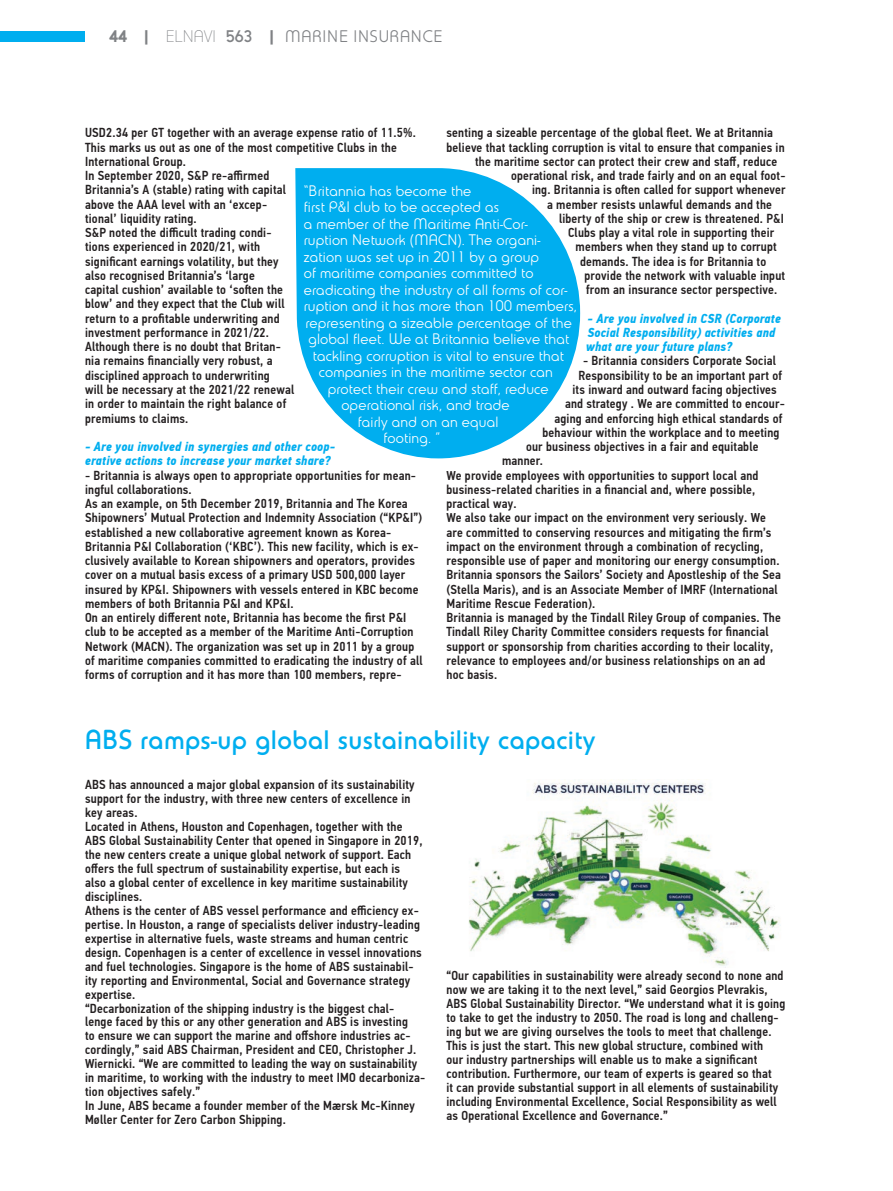
<style>
.page{position:relative;width:893px;height:1191px;background:#fff}
.page>*{position:absolute;margin:0;border:0;box-sizing:border-box;transform-origin:0 0}
.t1{font:500 27px "PF Universal";letter-spacing:.015em;color:#00aeef}
.t2{font:16.5px "PF Universal";letter-spacing:.05em;color:#808285}
.t3{font:300 16.5px "PF Universal";color:#808285}
.t4{font:15px "PF Universal";letter-spacing:.015em;color:#fff}
.t5{font:500 13.05px/14.2px "PF Din Text Cond Pro";letter-spacing:.015em;color:#231f20}
.t6{font:italic 700 13.05px/14.2px "PF Din Text Cond Pro";letter-spacing:.015em;color:#00aeef}
.s1{font-weight:700}
.s2{font-weight:500}
</style>
<div class="page">
<div style="left:0;top:31px;width:85px;height:11px;background:#00aeef"></div>
<svg style="left:295px;top:168px;width:285px;height:290px;fill:#00aeef"></svg>
<img style="left:468px;top:780px;width:313px;height:186px">
<p class="t3" style="left:109px;top:26px;width:169px"><span class="s1">44 |</span> ΕLNAVI <span class="s2">563</span> <span class="s1">|</span></p>
<p class="t2" style="left:285px;top:26px;width:159px">MARINE INSURANCE</p>
<p class="t5" style="left:446px;top:126px;width:328px">senting a sizeable percentage of the global fleet. We at Britannia</p>
<p class="t5" style="left:446px;top:140px;width:340px">believe that tackling corruption is vital to ensure that companies in</p>
<p class="t5" style="left:475px;top:154px;width:304px">the maritime sector can protect their crew and staff, reduce</p>
<p class="t5" style="left:511px;top:169px;width:276px">operational risk, and trade fairly and on an equal foot-</p>
<p class="t5" style="left:532px;top:183px;width:255px">ing. Britannia is often called for support whenever</p>
<p class="t5" style="left:547px;top:197px;width:227px">a member resists unlawful demands and the</p>
<p class="t5" style="left:559px;top:211px;width:226px">liberty of the ship or crew is threatened. P&amp;I</p>
<p class="t5" style="left:568px;top:226px;width:208px">Clubs play a vital role in supporting their</p>
<p class="t5" style="left:575px;top:240px;width:203px">members when they stand up to corrupt</p>
<p class="t5" style="left:580px;top:254px;width:188px">demands. The idea is for Britannia to</p>
<p class="t5" style="left:584px;top:268px;width:202px">provide the network with valuable input</p>
<p class="t5" style="left:586px;top:283px;width:193px">from an insurance sector perspective.</p>
<p class="t6" style="left:586px;top:311px;width:196px">- Are you involved in CSR (Corporate<br>Social Responsibility) activities and what are your future plans?</p>
<p class="t5" style="left:583px;top:354px;width:195px">- Britannia considers Corporate Social</p>
<p class="t5" style="left:578px;top:368px;width:205px">Responsibility to be an important part of</p>
<p class="t5" style="left:572px;top:382px;width:206px">its inward and outward facing objectives</p>
<p class="t5" style="left:565px;top:397px;width:221px">and strategy . We are committed to encour-</p>
<p class="t5" style="left:554px;top:411px;width:229px">aging and enforcing high ethical standards of</p>
<p class="t5" style="left:542px;top:425px;width:239px">behaviour within the workplace and to meeting</p>
<p class="t5" style="left:526px;top:439px;width:234px">our business objectives in a fair and equitable</p>
<p class="t5" style="left:502px;top:454px;width:42px">manner.</p>
<p class="t5" style="left:446px;top:468px;width:313px">We provide employees with opportunities to support local and business-related charities in a financial and, where possible, practical way.</p>
<p class="t5" style="left:446px;top:511px;width:334px">We also take our impact on the environment very seriously. We are committed to conserving resources and mitigating the firm’s impact on the environment through a combination of recycling, responsible use of paper and monitoring our energy consumption.</p>
<p class="t5" style="left:446px;top:568px;width:336px">Britannia sponsors the Sailors’ Society and Apostleship of the Sea (Stella Maris), and is an Associate Member of IMRF (International<br>Maritime Rescue Federation).</p>
<p class="t5" style="left:446px;top:610px;width:336px">Britannia is managed by the Tindall Riley Group of companies. The Tindall Riley Charity Committee considers requests for financial support or sponsorship from charities according to their locality, relevance to employees and/or business relationships on an ad hoc basis.</p>
<p class="t5" style="left:85px;top:126px;width:332px">USD2.34 per GT together with an average expense ratio of 11.5%.<br>This marks us out as one of the most competitive Clubs in the<br>International Group.</p>
<p class="t5" style="left:85px;top:169px;width:203px">In September 2020, S&amp;P re-affirmed Britannia’s A (stable) rating with capital above the AAA level with an ‘excep&shy;tional’ liquidity rating.</p>
<p class="t5" style="left:85px;top:226px;width:201px">S&amp;P noted the difficult trading condi&shy;tions experienced in 2020/21, with significant earnings volatility, but they also recognised Britannia’s ‘large capital cushion’ available to ‘soften the blow’ and they expect that the Club will return to a profitable underwriting and investment performance in 2021/22.</p>
<p class="t5" style="left:85px;top:340px;width:211px">Although there is no doubt that Britan&shy;nia remains financially very robust, a disciplined approach to underwriting<br>will be necessary at the 2021/22 renewal in order to maintain the right balance of premiums to claims.</p>
<p class="t6" style="left:85px;top:439px;width:251px">- Are you involved in synergies and other coop&shy;erative actions to increase your market share?</p>
<p class="t5" style="left:85px;top:468px;width:332px">- Britannia is always open to appropriate opportunities for mean&shy;ingful collaborations.</p>
<p class="t5" style="left:85px;top:496px;width:339px">As an example, on 5th December 2019, Britannia and The Korea Shipowners’ Mutual Protection and Indemnity Association (“KP&amp;I”) established a new collaborative agreement known as Korea-Britannia P&amp;I Collaboration (‘KBC’). This new facility, which is ex&shy;clusively available to Korean shipowners and operators, provides cover on a mutual basis excess of a primary USD 500,000 layer insured by KP&amp;I. Shipowners with vessels entered in KBC become members of both Britannia P&amp;I and KP&amp;I.</p>
<p class="t5" style="left:85px;top:610px;width:339px">On an entirely different note, Britannia has become the first P&amp;I club to be accepted as a member of the Maritime Anti-Corruption Network (MACN). The organization was set up in 2011 by a group of maritime companies committed to eradicating the industry of all forms of corruption and it has more than 100 members, repre-</p>
<p class="t4" style="left:304px;top:182px;width:169px">“Britannia has become the</p>
<p class="t4" style="left:304px;top:198px;width:197px">first P&amp;I club to be accepted as</p>
<p class="t4" style="left:304px;top:215px;width:226px">a member of the Maritime Anti-Cor-</p>
<p class="t4" style="left:304px;top:231px;width:238px">ruption Network (MACN). The organi-</p>
<p class="t4" style="left:304px;top:248px;width:237px">zation was set up in 2011 by a group</p>
<p class="t4" style="left:304px;top:264px;width:231px">of maritime companies committed to</p>
<p class="t4" style="left:304px;top:281px;width:265px">eradicating the industry of all forms of cor-</p>
<p class="t4" style="left:304px;top:297px;width:275px">ruption and it has more than 100 members,</p>
<p class="t4" style="left:305px;top:314px;width:268px">representing a sizeable percentage of the</p>
<p class="t4" style="left:308px;top:330px;width:262px">global fleet. We at Britannia believe that</p>
<p class="t4" style="left:313px;top:347px;width:253px">tackling corruption is vital to ensure that</p>
<p class="t4" style="left:319px;top:363px;width:235px">companies in the maritime sector can</p>
<p class="t4" style="left:328px;top:380px;width:222px">protect their crew and staff, reduce</p>
<p class="t4" style="left:341px;top:396px;width:170px">operational risk, and trade</p>
<p class="t4" style="left:358px;top:413px;width:142px">fairly and on an equal</p>
<p class="t4" style="left:383px;top:429px;width:58px">footing. ”</p>
<p class="t1" style="left:85px;top:723px;width:512px">ABS ramps-up global sustainability capacity</p>
<p class="t5" style="left:85px;top:778px;width:331px">ABS has announced a major global expansion of its sustainability support for the industry, with three new centers of excellence in key areas.</p>
<p class="t5" style="left:85px;top:819px;width:339px">Located in Athens, Houston and Copenhagen, together with the ABS Global Sustainability Center that opened in Singapore in 2019, the new centers create a unique global network of support. Each offers the full spectrum of sustainability expertise, but each is also a global center of excellence in key maritime sustainability disciplines.</p>
<p class="t5" style="left:85px;top:903px;width:338px">Athens is the center of ABS vessel performance and efficiency ex&shy;pertise. In Houston, a range of specialists deliver industry-leading expertise in alternative fuels, waste streams and human centric design. Copenhagen is a center of excellence in vessel innovations and fuel technologies. Singapore is the home of ABS sustainabil&shy;ity reporting and Environmental, Social and Governance strategy expertise.</p>
<p class="t5" style="left:85px;top:1001px;width:342px">“Decarbonization of the shipping industry is the biggest chal-<br>lenge faced by this or any other generation and ABS is investing<br>to ensure we can support the marine and offshore industries ac&shy;cordingly,” said ABS Chairman, President and CEO, Christopher J.<br>Wiernicki. “We are committed to leading the way on sustainability in maritime, to working with the industry to meet IMO decarboniza&shy;tion objectives safely.”</p>
<p class="t5" style="left:85px;top:1098px;width:331px">In June, ABS became a founder member of the Mærsk Mc-Kinney<br>Møller Center for Zero Carbon Shipping.</p>
<p class="t5" style="left:446px;top:969px;width:340px">“Our capabilities in sustainability were already second to none and now we are taking it to the next level,” said Georgios Plevrakis, ABS Global Sustainability Director. “We understand what it is going to take to get the industry to 2050. The road is long and challeng&shy;ing but we are giving ourselves the tools to meet that challenge.<br>This is just the start. This new global structure, combined with<br>our industry partnerships will enable us to make a significant contribution. Furthermore, our team of experts is geared so that<br>it can provide substantial support in all elements of sustainability including Environmental Excellence, Social Responsibility as well as Operational Excellence and Governance.”</p>
</div>
